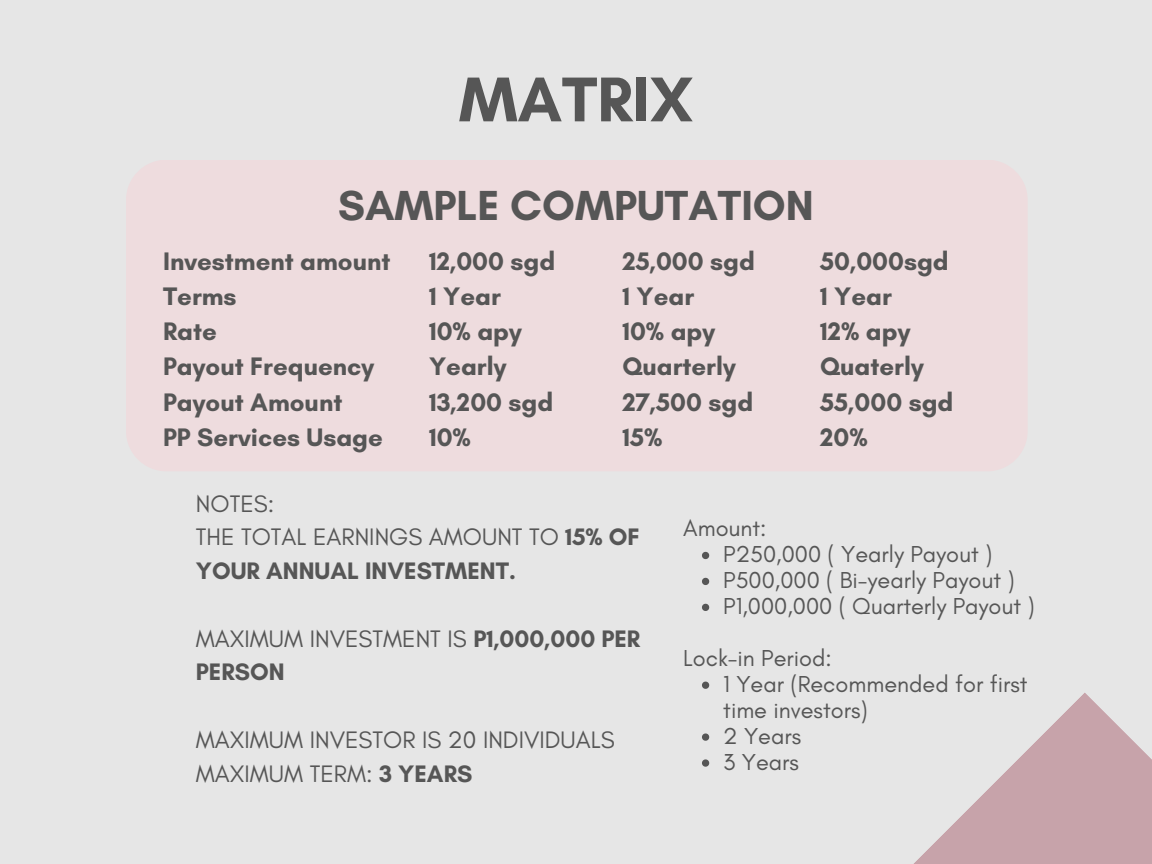
<style>
.page{position:relative;width:1152px;height:864px;background:#e6e6e6}
.page>*{position:absolute;margin:0;border:0;box-sizing:border-box;transform-origin:0 0}
.t1{font:700 64.35px "Glacial Indifference";color:#565656}
.t2{font:700 42.75px "Glacial Indifference";color:#565656}
.t3{font:700 25.8px/35.1px "Glacial Indifference";color:#565656}
.t4{font:24.3px/33.8px "Glacial Indifference";color:#565656}
.t5{font:23.55px/26px "Glacial Indifference";color:#565656}
.s1{font-weight:700}
</style>
<div class="page">
<svg style="left:912px;top:692px;width:240px;height:172px;background:#d4bfc3"></svg>
<div style="left:126px;top:160px;width:902px;height:311px;background:#eedcde;border-radius:40px"></div>
<svg style="left:702px;top:552px;width:7px;height:7px"></svg>
<svg style="left:702px;top:578px;width:7px;height:7px"></svg>
<svg style="left:702px;top:604px;width:7px;height:7px"></svg>
<svg style="left:702px;top:682px;width:7px;height:7px"></svg>
<svg style="left:702px;top:733px;width:7px;height:8px"></svg>
<svg style="left:702px;top:759px;width:7px;height:8px"></svg>
<p class="t1" style="left:459px;top:60px;width:236px">MATRIX</p>
<p class="t2" style="left:338px;top:179px;width:477px">SAMPLE COMPUTATION</p>
<p class="t3" style="left:163px;top:243px;width:229px">Investment amount<br>Terms<br>Rate<br>Payout Frequency<br>Payout Amount<br>PP Services Usage</p>
<h3 class="t3" style="left:429px;top:243px;width:128px">12,000 sgd<br>1 Year<br>10% apy<br>Yearly<br>13,200 sgd<br>10%</h3>
<h3 class="t3" style="left:622px;top:243px;width:134px">25,000 sgd<br>1 Year<br>10% apy<br>Quarterly<br>27,500 sgd<br>15%</h3>
<h3 class="t3" style="left:820px;top:243px;width:135px">50,000sgd<br>1 Year<br>12% apy<br>Quaterly<br>55,000 sgd<br>20%</h3>
<p class="t4" style="left:196px;top:486px;width:445px">NOTES:<br>THE TOTAL EARNINGS AMOUNT TO <span class="s1">15% OF<br>YOUR ANNUAL INVESTMENT.</span></p>
<p class="t4" style="left:196px;top:621px;width:446px">MAXIMUM INVESTMENT IS <span class="s1">P1,000,000 PER<br>PERSON</span></p>
<p class="t4" style="left:196px;top:722px;width:420px">MAXIMUM INVESTOR IS 20 INDIVIDUALS<br>MAXIMUM TERM: <span class="s1">3 YEARS</span></p>
<h1 class="t5" style="left:683px;top:515px;width:85px">Amount:</h1>
<h2 class="t5" style="left:723px;top:541px;width:271px">P250,000 ( Yearly Payout )</h2>
<h4 class="t5" style="left:723px;top:567px;width:293px">P500,000 ( Bi-yearly Payout )</h4>
<h4 class="t5" style="left:723px;top:593px;width:313px">P1,000,000 ( Quarterly Payout )</h4>
<h4 class="t5" style="left:683px;top:645px;width:150px">Lock-in Period:</h4>
<h4 class="t5" style="left:723px;top:671px;width:306px">1 Year (Recommended for first time investors)</h4>
<p class="t5" style="left:723px;top:723px;width:80px">2 Years</p>
<p class="t5" style="left:723px;top:749px;width:77px">3 Years</p>
</div>
